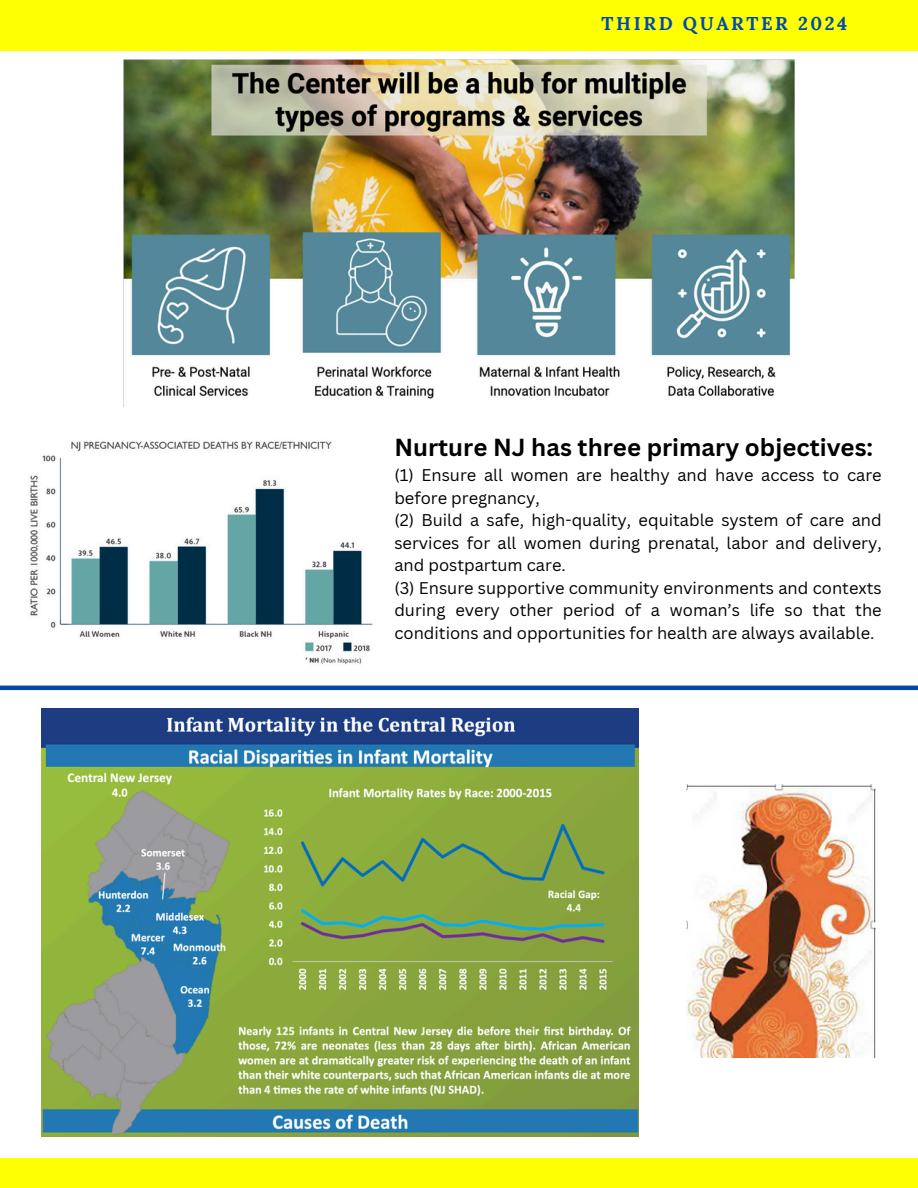
<style>
.page{position:relative;width:918px;height:1188px;background:#fff}
.page>*{position:absolute;margin:0;border:0;box-sizing:border-box;transform-origin:0 0}
.t1{font:700 24px "Canva Sans";color:#000}
.t2{font:700 18.45px "Lora";letter-spacing:.14em;color:#004aad}
.t3{font:16.5px/22.5px "Canva Sans";color:#000;text-align:justify}
</style>
<div class="page">
<div style="left:0;top:0;width:918px;height:51px;background:#ffff03"></div>
<hr style="left:0;top:686px;width:918px;height:4px;background:#004aad">
<img style="left:30px;top:441px;width:343px;height:224px">
<img style="left:42px;top:708px;width:596px;height:429px">
<img style="left:123px;top:60px;width:672px;height:346px">
<img style="left:687px;top:785px;width:189px;height:272px">
<div style="left:0;top:1158px;width:918px;height:30px;background:#ffff03"></div>
<p class="t2" style="left:602px;top:11px;width:247px">THIRD QUARTER 2024</p>
<p class="t1" style="left:394px;top:431px;width:480px">Nurture NJ has three primary objectives:</p>
<p class="t3" style="left:394px;top:463px;width:489px">(1) Ensure all women are healthy and have access to care before pregnancy,</p>
<p class="t3" style="left:394px;top:508px;width:489px">(2) Build a safe, high-quality, equitable system of care and services for all women during prenatal, labor and delivery, and postpartum care.</p>
<p class="t3" style="left:394px;top:576px;width:489px">(3) Ensure supportive community environments and contexts during every other period of a woman’s life so that the conditions and opportunities for health are always available.</p>
</div>
